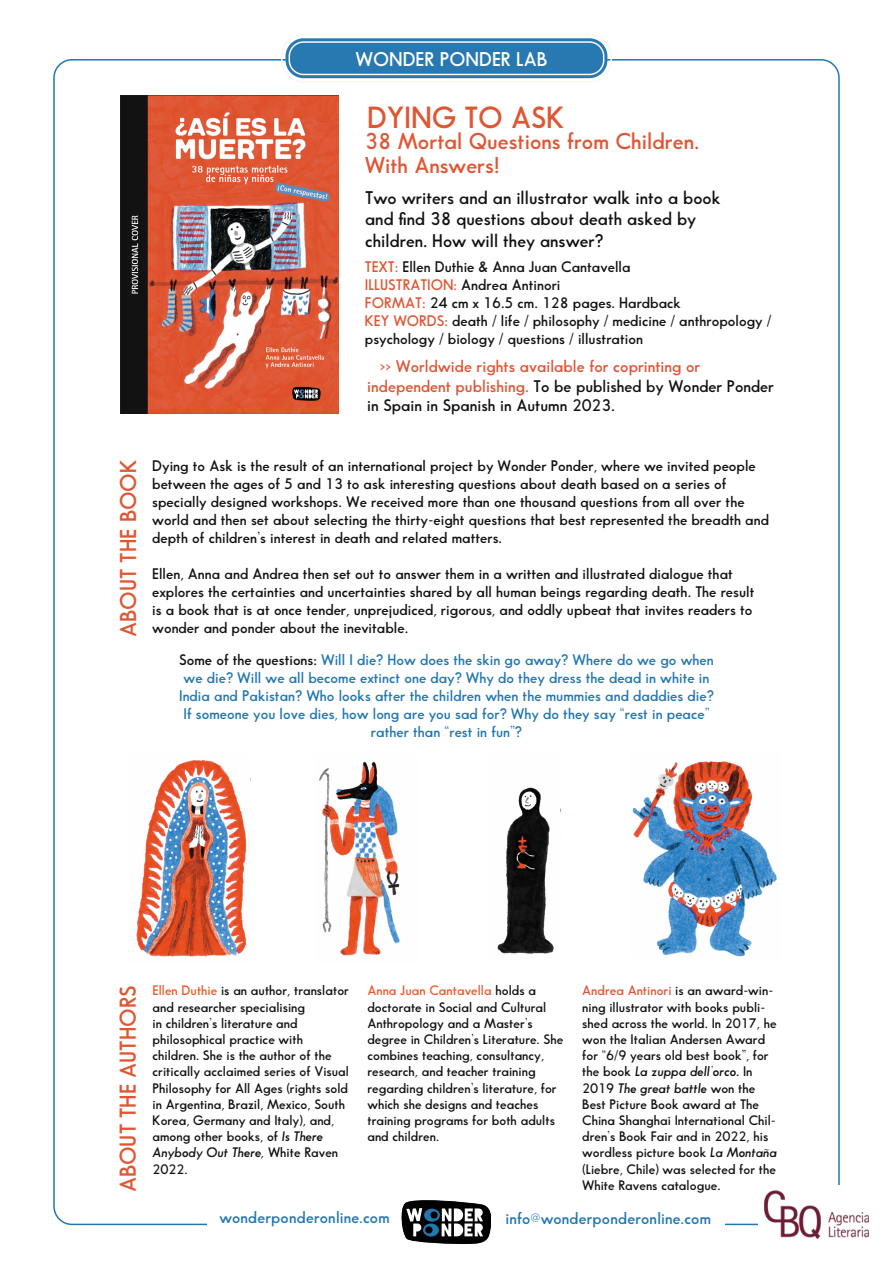
<style>
.page{position:relative;width:893px;height:1263px;background:#fff}
.page>*{position:absolute;margin:0;border:0;box-sizing:border-box;transform-origin:0 0}
.t1{font:600 30px "Sans Serif FLF";color:#df5634}
.t2{font:600 22.5px/24px "Sans Serif FLF";color:#df5634}
.t3{font:600 19.5px "Sans Serif FLF";color:#fff}
.t4{font:600 18px/21.6px "Sans Serif FLF";color:#121212}
.t5{font:600 16.5px/19.8px "Sans Serif FLF";color:#df5634}
.t6{font:600 16.2px "Sans Serif FLF";letter-spacing:.015em;color:#2177b0}
.t7{font:600 15px/18px "Sans Serif FLF";color:#121212}
.t8{font:600 15px/18px "Sans Serif FLF";color:#2177b0;text-align:center}
.t9{font:600 13.5px/16.2px "Sans Serif FLF";color:#121212}
.s1{color:#df5634}
.s2{color:#121212}
.s3{color:#f05a2b}
.s4{font-style:italic}
</style>
<div class="page">
<svg style="left:401px;top:1200px;width:90px;height:44px"></svg>
<svg style="left:423px;top:1223px;width:16px;height:13px"></svg>
<div style="left:425px;top:1226px;width:7px;height:7px;background:#000;border-radius:50%"></div>
<svg style="left:424px;top:1208px;width:16px;height:13px"></svg>
<div style="left:430px;top:1211px;width:8px;height:7px;background:#000;border-radius:50%"></div>
<div style="left:286px;top:38px;width:321px;height:40px;background:#2879b2;border-radius:18px"></div>
<div style="left:281px;top:34px;width:331px;height:49px;border:2px solid #fbf7f1;border-radius:22px"></div>
<div style="left:289px;top:41px;width:315px;height:34px;border:2px solid #fbf7f1;border-radius:14px"></div>
<img style="left:120px;top:96px;width:218px;height:317px">
<img style="left:136px;top:760px;width:111px;height:197px">
<img style="left:319px;top:761px;width:81px;height:195px">
<img style="left:497px;top:787px;width:57px;height:167px">
<img style="left:632px;top:761px;width:145px;height:196px">
<img style="left:764px;top:1190px;width:105px;height:50px">
<h3 class="t3" style="left:355px;top:48px;width:194px">WONDER PONDER LAB</h3>
<h1 class="t1" style="left:367px;top:101px;width:199px">DYING TO ASK</h1>
<h2 class="t2" style="left:365px;top:129px;width:336px">38 Mortal Questions from Children.<br>With Answers!</h2>
<h3 class="t4" style="left:365px;top:186px;width:357px">Two writers and an illustrator walk into a book and find 38 questions about death asked by children. How will they answer?</h3>
<p class="t7" style="left:365px;top:257px;width:408px"><span class="s1">TEXT:</span> Ellen Duthie &amp; Anna Juan Cantavella<br><span class="s1">ILLUSTRATION:</span> Andrea Antinori<br><span class="s1">FORMAT:</span> 24 cm x 16.5 cm. 128 pages. Hardback<br><span class="s1">KEY WORDS:</span> death / life / philosophy / medicine / anthropology / psychology / biology / questions / illustration</p>
<p class="t5" style="left:367px;top:356px;width:408px;text-indent:12px">&gt;&gt; Worldwide rights available for coprinting or independent publishing. <span class="s2">To be published by Wonder Ponder in Spain in Spanish in Autumn 2023.</span></p>
<h2 class="t2" style="left:116px;top:637px;width:179px;rotate:-90deg">ABOUT THE BOOK</h2>
<p class="t7" style="left:152px;top:456px;width:618px">Dying to Ask is the result of an international project by Wonder Ponder, where we invited people between the ages of 5 and 13 to ask interesting questions about death based on a series of specially designed workshops. We received more than one thousand questions from all over the world and then set about selecting the thirty-eight questions that best represented the breadth and depth of children’s interest in death and related matters.</p>
<p class="t7" style="left:152px;top:564px;width:604px">Ellen, Anna and Andrea then set out to answer them in a written and illustrated dialogue that explores the certainties and uncertainties shared by all human beings regarding death. The result is a book that is at once tender, unprejudiced, rigorous, and oddly upbeat that invites readers to wonder and ponder about the inevitable.</p>
<p class="t8" style="left:179px;top:651px;width:536px"><span class="s2">Some of the questions:</span> Will I die? How does the skin go away? Where do we go when we die? Will we all become extinct one day? Why do they dress the dead in white in India and Pakistan? Who looks after the children when the mummies and daddies die?<br>If someone you love dies, how long are you sad for? Why do they say “rest in peace” rather than “rest in fun”?</p>
<h2 class="t2" style="left:116px;top:1192px;width:209px;rotate:-90deg">ABOUT THE AUTHORS</h2>
<p class="t9" style="left:153px;top:982px;width:198px"><span class="s3">Ellen Duthie</span> is an author, translator and researcher specialising<br>in children’s literature and philosophical practice with children. She is the author of the critically acclaimed series of Visual<br>Philosophy for All Ages (rights sold in Argentina, Brazil, Mexico, South<br>Korea, Germany and Italy), and, among other books, of <span class="s4">Is There<br>Anybody Out There,</span> White Raven<br>2022.</p>
<p class="t9" style="left:367px;top:982px;width:197px"><span class="s3">Anna Juan Cantavella</span> holds a doctorate in Social and Cultural<br>Anthropology and a Master’s degree in Children’s Literature. She combines teaching, consultancy, research, and teacher training regarding children’s literature, for which she designs and teaches training programs for both adults and children.</p>
<p class="t9" style="left:582px;top:982px;width:196px"><span class="s1">Andrea Antinori</span> is an award-win&shy;ning illustrator with books publi&shy;shed across the world. In 2017, he won the Italian Andersen Award for “6/9 years old best book”, for the book <span class="s4">La zuppa dell’orco.</span> In<br>2019 <span class="s4">The great battle</span> won the<br>Best Picture Book award at The<br>China Shanghai International Chil&shy;dren’s Book Fair and in 2022, his wordless picture book <span class="s4">La Montaña </span>(Liebre, Chile) was selected for the<br>White Ravens catalogue.</p>
<p class="t6" style="left:219px;top:1209px;width:172px">wonderponderonline.com</p>
<p class="t6" style="left:505px;top:1209px;width:207px">info@wonderponderonline.com</p>
</div>
